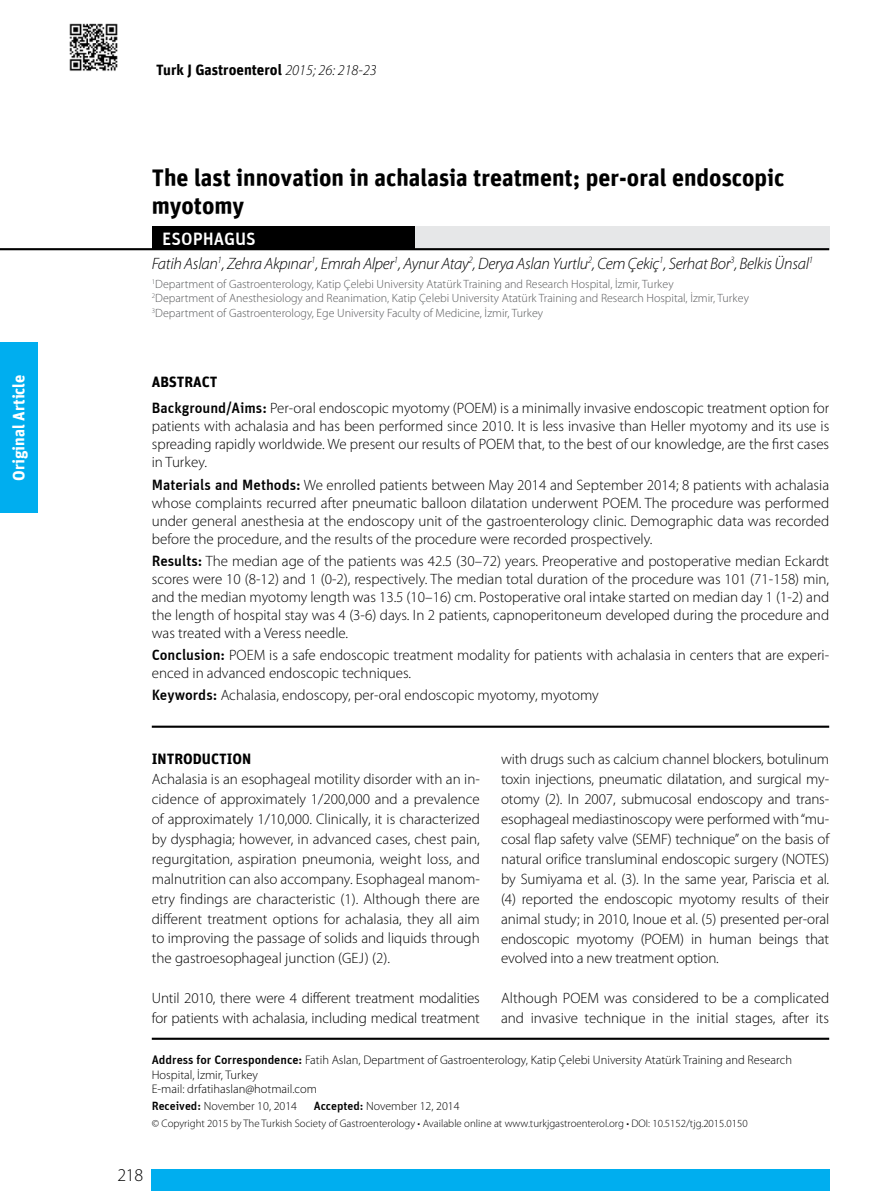
<style>
.page{position:relative;width:893px;height:1191px;background:#fff}
.page>*{position:absolute;margin:0;border:0;box-sizing:border-box;transform-origin:0 0}
.t1{font:700 24px/28.5px "Unit";color:#000}
.t2{font:500 18px "Unit";color:#fff}
.t3{font:300 18px "Myriad Pro";color:#000}
.t4{font:italic 300 16.5px "Myriad Pro";letter-spacing:-.02em;color:#000}
.t5{font:700 16.5px "Unit";color:#fff}
.t6{font:300 15px/20px "Myriad Pro";color:#000;text-align:justify}
.t7{font:700 15px "Unit";color:#000}
.t8{font:300 12.45px/14.7px "Myriad Pro";color:#000}
.t9{font:300 12px/14.4px "Myriad Pro";color:#58595b}
.t10{font:300 12px "Myriad Pro";color:#000}
.t11{font:300 10.95px "Myriad Pro";color:#000}
.s1{font-family:"Myriad Pro";font-weight:300;font-style:italic}
.s2{font-family:"Unit";font-weight:500}
</style>
<div class="page">
<div style="left:157px;top:226px;width:672px;height:24px;background:#e6e7e8"></div>
<div style="left:152px;top:226px;width:262px;height:24px;background:#000"></div>
<hr style="left:152px;top:725px;width:677px;height:2px;background:#000">
<hr style="left:0;top:248px;width:829px;height:2px;background:#000">
<img style="left:69px;top:23px;width:49px;height:48px">
<hr style="left:152px;top:1037px;width:677px;height:2px;background:#000">
<div style="left:0;top:342px;width:37px;height:170px;background:#00aeef"></div>
<div style="left:151px;top:1169px;width:678px;height:22px;background:#00aeef"></div>
<p class="t5" style="left:9px;top:481px;width:108px;rotate:-90deg">Original Article</p>
<p class="t7" style="left:156px;top:61px;width:222px">Turk J Gastroenterol <span class="s1">2015; 26: 218-23</span></p>
<h1 class="t1" style="left:152px;top:162px;width:634px">The last innovation in achalasia treatment; per-oral endoscopic myotomy</h1>
<p class="t4" style="left:152px;top:253px;width:663px">Fatih Aslan<sup>1</sup>, Zehra Akpınar<sup>1</sup>, Emrah Alper<sup>1</sup>, Aynur Atay<sup>2</sup>, Derya Aslan Yurtlu<sup>2</sup>, Cem Çekiç<sup>1</sup>, Serhat Bor<sup>3</sup>, Belkis Ünsal<sup>1</sup></p>
<p class="t9" style="left:152px;top:276px;width:599px"><sup>1</sup>Department of Gastroenterology, Katip Çelebi University Atatürk Training and Research Hospital, İzmir, Turkey<br><sup>2</sup>Department of Anesthesiology and Reanimation, Katip Çelebi University Atatürk Training and Research Hospital, İzmir, Turkey<br><sup>3</sup>Department of Gastroenterology, Ege University Faculty of Medicine, İzmir, Turkey</p>
<p class="t2" style="left:162px;top:228px;width:95px">ESOPHAGUS</p>
<p class="t7" style="left:152px;top:372px;width:67px">ABSTRACT</p>
<p class="t6" style="left:152px;top:399px;width:679px;line-height:18px"><span class="s2">Background/Aims:</span> Per-oral endoscopic myotomy (POEM) is a minimally invasive endoscopic treatment option for patients with achalasia and has been performed since 2010. It is less invasive than Heller myotomy and its use is spreading rapidly worldwide. We present our results of POEM that, to the best of our knowledge, are the first cases in Turkey.</p>
<p class="t6" style="left:152px;top:475px;width:679px;line-height:18px"><span class="s2">Materials and Methods:</span> We enrolled patients between May 2014 and September 2014; 8 patients with achalasia whose complaints recurred after pneumatic balloon dilatation underwent POEM. The procedure was performed under general anesthesia at the endoscopy unit of the gastroenterology clinic. Demographic data was recorded before the procedure, and the results of the procedure were recorded prospectively.</p>
<p class="t6" style="left:152px;top:551px;width:679px;line-height:18px"><span class="s2">Results:</span> The median age of the patients was 42.5 (30–72) years. Preoperative and postoperative median Eckardt scores were 10 (8-12) and 1 (0-2), respectively. The median total duration of the procedure was 101 (71-158) min, and the median myotomy length was 13.5 (10–16) cm. Postoperative oral intake started on median day 1 (1-2) and the length of hospital stay was 4 (3-6) days. In 2 patients, capnoperitoneum developed during the procedure and was treated with a Veress needle.</p>
<p class="t6" style="left:152px;top:646px;width:679px;line-height:18px"><span class="s2">Conclusion:</span> POEM is a safe endoscopic treatment modality for patients with achalasia in centers that are experi&shy;enced in advanced endoscopic techniques.</p>
<p class="t6" style="left:152px;top:685px;width:448px"><span class="s2">Keywords:</span> Achalasia, endoscopy, per-oral endoscopic myotomy, myotomy</p>
<p class="t7" style="left:152px;top:749px;width:101px">INTRODUCTION</p>
<p class="t6" style="left:152px;top:768px;width:330px">Achalasia is an esophageal motility disorder with an in&shy;cidence of approximately 1/200,000 and a prevalence of approximately 1/10,000. Clinically, it is characterized by dysphagia; however, in advanced cases, chest pain, regurgitation, aspiration pneumonia, weight loss, and malnutrition can also accompany. Esophageal manom&shy;etry findings are characteristic (1). Although there are different treatment options for achalasia, they all aim to improving the passage of solids and liquids through the gastroesophageal junction (GEJ) (2).</p>
<p class="t6" style="left:152px;top:988px;width:330px">Until 2010, there were 4 different treatment modalities for patients with achalasia, including medical treatment</p>
<p class="t6" style="left:501px;top:748px;width:330px">with drugs such as calcium channel blockers, botulinum toxin injections, pneumatic dilatation, and surgical my&shy;otomy (2). In 2007, submucosal endoscopy and trans&shy;esophageal mediastinoscopy were performed with “mu&shy;cosal flap safety valve (SEMF) technique” on the basis of natural orifice transluminal endoscopic surgery (NOTES) by Sumiyama et al. (3). In the same year, Pariscia et al. (4) reported the endoscopic myotomy results of their animal study; in 2010, Inoue et al. (5) presented per-oral endoscopic myotomy (POEM) in human beings that evolved into a new treatment option.</p>
<p class="t6" style="left:501px;top:988px;width:330px">Although POEM was considered to be a complicated and invasive technique in the initial stages, after its</p>
<p class="t8" style="left:152px;top:1052px;width:642px"><span class="s2">Address for Correspondence:</span> Fatih Aslan, Department of Gastroenterology, Katip Çelebi University Atatürk Training and Research<br>Hospital, İzmir, Turkey<br>E-mail: drfatihaslan@hotmail.com</p>
<p class="t10" style="left:152px;top:1099px;width:147px"><span class="s2">Received:</span> November 10, 2014</p>
<p class="t10" style="left:314px;top:1099px;width:147px"><span class="s2">Accepted:</span> November 12, 2014</p>
<p class="t11" style="left:152px;top:1117px;width:597px">© Copyright 2015 by The Turkish Society of Gastroenterology • Available online at www.turkjgastroenterol.org • DOI: 10.5152/tjg.2015.0150</p>
<p class="t3" style="left:118px;top:1164px;width:27px">218</p>
</div>
